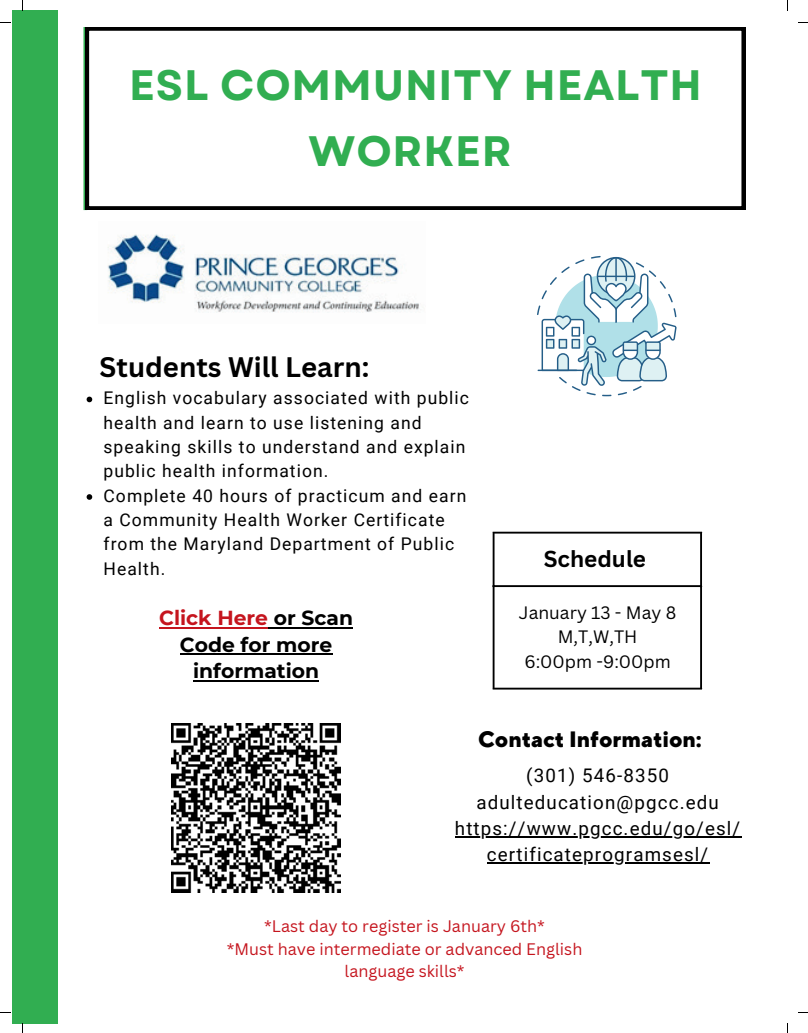
<style>
.page{position:relative;width:808px;height:1033px;background:#fff}
.page>*{position:absolute;margin:0;border:0;box-sizing:border-box;transform-origin:0 0}
.t1{font:700 42.5px/65.6px "Garet";letter-spacing:.02em;color:#31ae51;text-align:center}
.t2{font:700 27.5px "Canva Sans";color:#000}
.t3{font:700 22.5px "Canva Sans";color:#000}
.t4{font:800 22.12px "TT Norms Pro";color:#000}
.t5{font:700 20.25px/26.2px "Montserrat";color:#000;text-align:center}
.t6{font:18.75px/26.2px "Roboto";letter-spacing:.06em;color:#000;text-align:center}
.t7{font:17.5px/24.4px "Roboto";letter-spacing:.06em;color:#000}
.t8{font:17.5px/24.4px "Canva Sans";color:#000;text-align:center}
.t9{font:16.25px/22.5px "Canva Sans";color:#c5151e;text-align:center}
.s1{color:#c5151e}
</style>
<div class="page">
<div style="left:12px;top:10px;width:46px;height:1013px;background:#31ae51"></div>
<svg style="left:83px;top:27px;width:2px;height:183px"></svg>
<img style="left:171px;top:723px;width:169px;height:169px">
<img style="left:107px;top:234px;width:312px;height:79px">
<svg style="left:85px;top:27px;width:660px;height:183px"></svg>
<svg style="left:537px;top:256px;width:139px;height:140px"></svg>
<hr style="left:492px;top:533px;width:2px;height:154px;background:#000">
<hr style="left:700px;top:533px;width:2px;height:154px;background:#000">
<hr style="left:492px;top:531px;width:210px;height:2px;background:#000">
<hr style="left:492px;top:585px;width:210px;height:2px;background:#000">
<hr style="left:492px;top:687px;width:210px;height:2px;background:#000">
<hr style="left:455px;top:835px;width:286px;height:2px;background:#000">
<hr style="left:487px;top:862px;width:222px;height:2px;background:#000">
<hr style="left:159px;top:627px;width:109px;height:2px;background:#c5151e">
<hr style="left:268px;top:627px;width:85px;height:2px;background:#000">
<hr style="left:180px;top:653px;width:152px;height:2px;background:#000">
<hr style="left:193px;top:679px;width:126px;height:2px;background:#000">
<svg style="left:87px;top:396px;width:5px;height:6px"></svg>
<svg style="left:87px;top:494px;width:5px;height:6px"></svg>
<h1 class="t1" style="left:129px;top:54px;width:574px">ESL COMMUNITY HEALTH<br>WORKER</h1>
<h2 class="t2" style="left:100px;top:350px;width:271px">Students Will Learn:</h2>
<p class="t7" style="left:103px;top:385px;width:367px">English vocabulary associated with public health and learn to use listening and speaking skills to understand and explain public health information.<br>Complete 40 hours of practicum and earn a Community Health Worker Certificate from the Maryland Department of Public Health.</p>
<p class="t5" style="left:159px;top:604px;width:195px"><span class="s1">Click Here</span> or Scan<br>Code for more information</p>
<p class="t3" style="left:543px;top:546px;width:104px">Schedule</p>
<p class="t8" style="left:519px;top:600px;width:159px">January 13 - May 8<br>M,T,W,TH<br>6:00pm -9:00pm</p>
<p class="t4" style="left:478px;top:722px;width:225px">Contact Information:</p>
<p class="t6" style="left:455px;top:762px;width:287px">(301) 546-8350 adulteducation@pgcc.edu https://www.pgcc.edu/go/esl/ certificateprogramsesl/</p>
<p class="t9" style="left:227px;top:915px;width:357px">*Last day to register is January 6th*<br>*Must have intermediate or advanced English language skills*</p>
</div>
